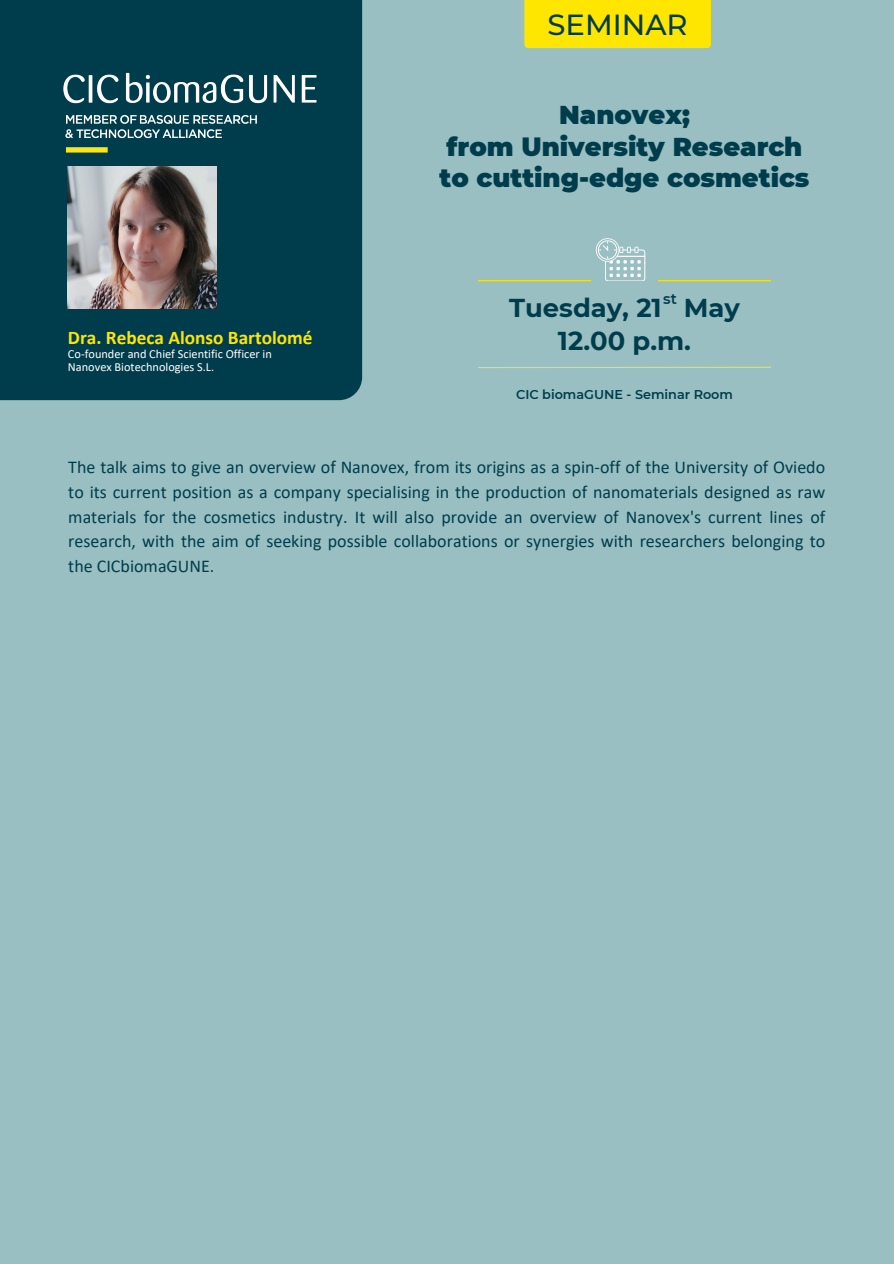
<style>
.page{position:relative;width:894px;height:1264px;background:#fff}
.page>*{position:absolute;margin:0;border:0;box-sizing:border-box;transform-origin:0 0}
.t1{font:500 28.95px "Montserrat";color:#003d4c}
.t2{font:900 25.8px/31.5px "Montserrat";color:#003d4c;text-align:center}
.t3{font:700 25.8px "Montserrat";color:#003d4c}
.t4{font:700 19.2px "Calibri";color:#ffe600}
.t5{font:18px/24.8px "Calibri";color:#003d4c;text-align:justify}
.t6{font:600 14.55px "Montserrat";color:#003d4c}
.t7{font:600 12.75px "Montserrat";color:#003d4c}
.t8{font:12.3px/12.6px "Calibri";color:#fff}
</style>
<div class="page">
<div style="left:0;top:0;width:893px;height:1263px;background:#99bfc2"></div>
<div style="left:0;top:0;width:362px;height:400px;background:#003d4c"></div>
<div style="left:524px;top:0;width:186px;height:48px;background:#ffe600"></div>
<img style="left:42px;top:54px;width:295px;height:120px">
<hr style="left:478px;top:280px;width:112px;height:1px;background:#ffe600">
<hr style="left:658px;top:280px;width:112px;height:1px;background:#ffe600">
<hr style="left:478px;top:367px;width:292px;height:1px;background:#ffe600">
<svg style="left:595px;top:238px;width:50px;height:43px"></svg>
<img style="left:67px;top:166px;width:149px;height:143px">
<h1 class="t1" style="left:547px;top:7px;width:141px">SEMINAR</h1>
<h4 class="t2" style="left:439px;top:99px;width:371px">Nanovex;<br>from University Research to cutting-edge cosmetics</h4>
<h2 class="t4" style="left:68px;top:329px;width:246px">Dra. Rebeca Alonso Bartolomé</h2>
<p class="t8" style="left:68px;top:349px;width:205px">Co-founder and Chief Scientific Officer in<br>Nanovex Biotechnologies S.L.</p>
<p class="t6" style="left:663px;top:290px;width:15px">st</p>
<p class="t3" style="left:509px;top:292px;width:232px">Tuesday, 21 May</p>
<p class="t3" style="left:558px;top:325px;width:134px">12.00 p.m.</p>
<p class="t7" style="left:516px;top:386px;width:218px">CIC biomaGUNE - Seminar Room</p>
<h2 class="t5" style="left:68px;top:456px;width:758px">The talk aims to give an overview of Nanovex, from its origins as a spin-off of the University of Oviedo to its current position as a company specialising in the production of nanomaterials designed as raw materials for the cosmetics industry. It will also provide an overview of Nanovex's current lines of research, with the aim of seeking possible collaborations or synergies with researchers belonging to the CICbiomaGUNE.</h2>
</div>
